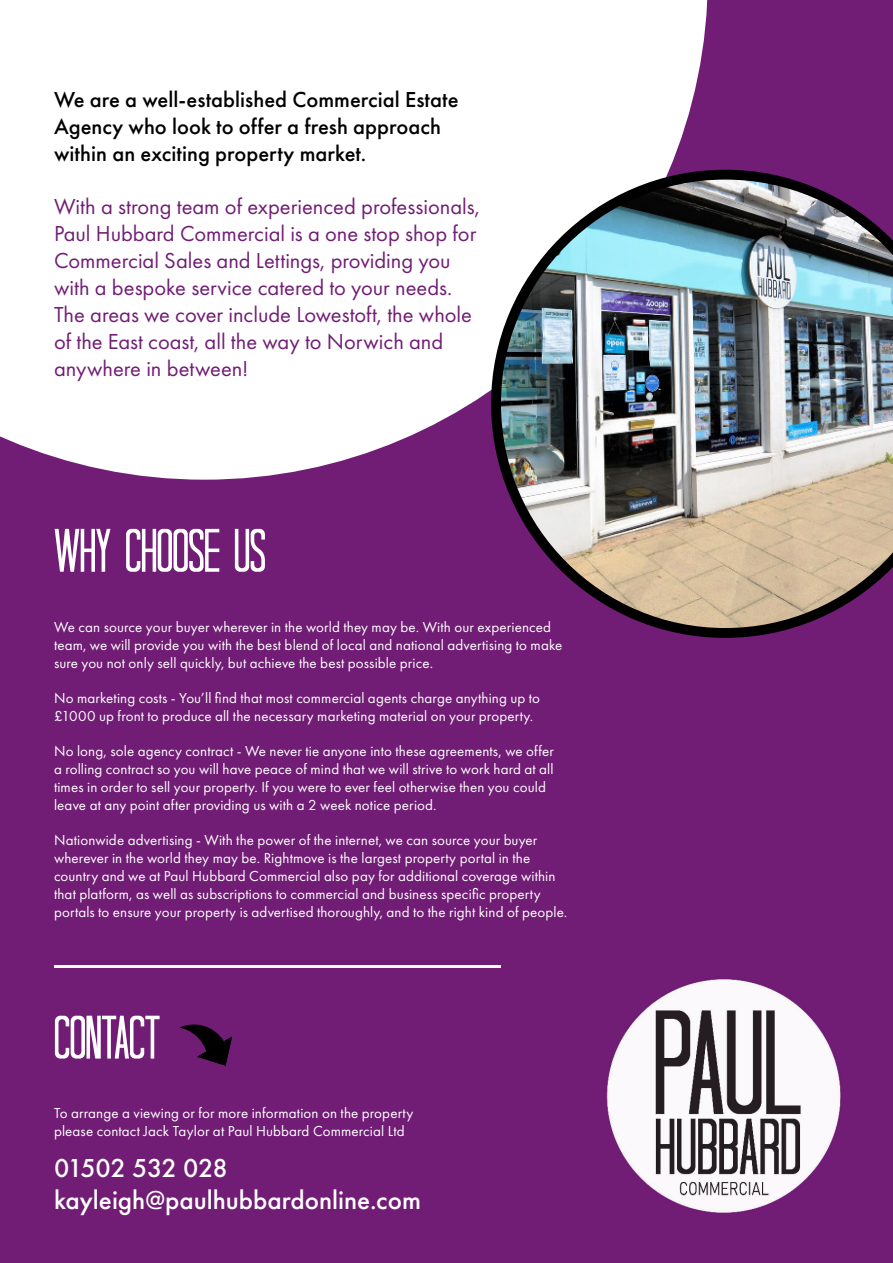
<style>
.page{position:relative;width:893px;height:1263px;background:#711d75}
.page>*{position:absolute;margin:0;border:0;box-sizing:border-box;transform-origin:0 0}
.t1{font:condensed 61.2px "Tall Dark And Handsome";letter-spacing:-.005em;color:#fff}
.t2{font:500 27px/32.4px "Futura PT";color:#fff}
.t3{font:22.5px/27px "Futura PT";color:#711d75}
.t4{font:500 22.5px/27px "Futura PT";color:#000001}
.t5{font:15px/18px "Futura PT";letter-spacing:.01em;color:#fff}
</style>
<div class="page">
<div style="left:0;top:0;width:708px;height:480px;background:#fff"></div>
<img style="left:491px;top:170px;width:402px;height:468px">
<img style="left:606px;top:979px;width:235px;height:234px">
<div style="left:595px;top:967px;width:258px;height:258px;border:9px solid #711d75;border-radius:50%"></div>
<hr style="left:54px;top:965px;width:446px;height:2px;background:#fff">
<svg style="left:179px;top:1024px;width:53px;height:42px"></svg>
<p class="t4" style="left:54px;top:86px;width:406px">We are a well-established Commercial Estate<br>Agency who look to offer a fresh approach within an exciting property market.</p>
<p class="t3" style="left:54px;top:193px;width:427px">With a strong team of experienced professionals, Paul Hubbard Commercial is a one stop shop for Commercial Sales and Lettings, providing you with a bespoke service catered to your needs.<br>The areas we cover include Lowestoft, the whole of the East coast, all the way to Norwich and anywhere in between!</p>
<p class="t1" style="left:54px;top:515px;width:213px">WHY CHOOSE US</p>
<p class="t5" style="left:54px;top:617px;width:510px">We can source your buyer wherever in the world they may be. With our experienced team, we will provide you with the best blend of local and national advertising to make sure you not only sell quickly, but achieve the best possible price.</p>
<p class="t5" style="left:54px;top:688px;width:488px">No marketing costs - You’ll find that most commercial agents charge anything up to £1000 up front to produce all the necessary marketing material on your property.</p>
<p class="t5" style="left:54px;top:741px;width:501px">No long, sole agency contract - We never tie anyone into these agreements, we offer a rolling contract so you will have peace of mind that we will strive to work hard at all times in order to sell your property. If you were to ever feel otherwise then you could leave at any point after providing us with a 2 week notice period.</p>
<p class="t5" style="left:54px;top:830px;width:515px">Nationwide advertising - With the power of the internet, we can source your buyer wherever in the world they may be. Rightmove is the largest property portal in the country and we at Paul Hubbard Commercial also pay for additional coverage within that platform, as well as subscriptions to commercial and business specific property portals to ensure your property is advertised thoroughly, and to the right kind of people.</p>
<p class="t1" style="left:54px;top:1002px;width:107px">CONTACT</p>
<p class="t5" style="left:54px;top:1103px;width:361px">To arrange a viewing or for more information on the property please contact Jack Taylor at Paul Hubbard Commercial Ltd</p>
<p class="t2" style="left:54px;top:1151px;width:368px">01502 532 028 kayleigh@paulhubbardonline.com</p>
</div>
